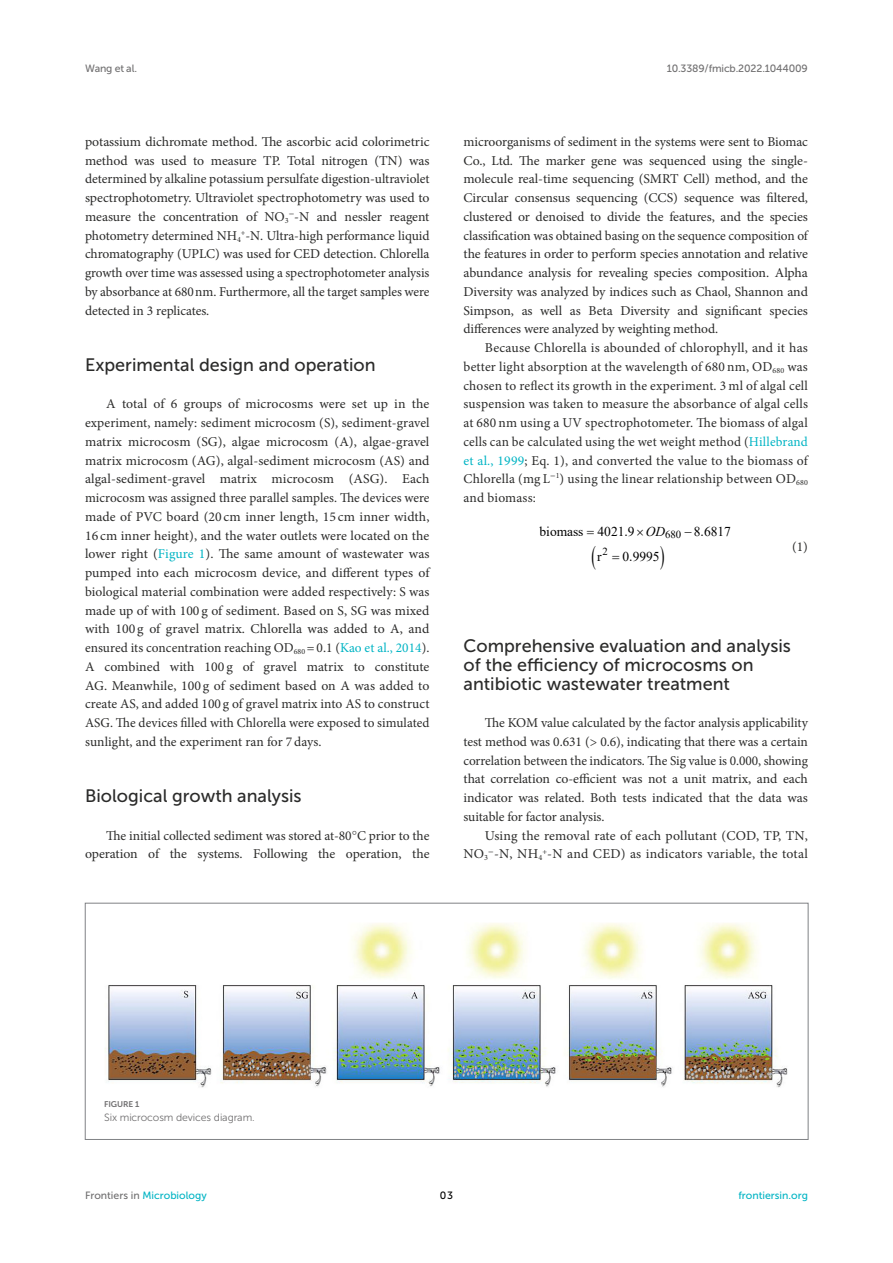
<style>
.page{position:relative;width:893px;height:1263px;background:#fff}
.page>*{position:absolute;margin:0;border:0;box-sizing:border-box;transform-origin:0 0}
.HEAD_2{font:18px/18.8px "Museo Sans 500";color:#2b2b2a}
.TEXT_FLUSH{font:13.5px/18.8px "Minion Pro";letter-spacing:-.005em;color:#2b2b2a;text-align:justify}
.TEXT{font:13.5px/18.8px "Minion Pro";letter-spacing:.005em;color:#2b2b2a;text-align:justify}
.spi-math-img{font:13.5px "Times New Roman";color:#000}
.EQ{font:13.5px "Minion Pro";color:#2b2b2a}
.spi-math-img-2{font:italic 13.5px "Times New Roman";color:#000}
.spi-math-img-3{font:10.8px "Times New Roman";color:#000}
.t1{font:10.5px "Museo Sans 500";color:#00b4c4}
.t2{font:10.5px "Museo Sans 500";letter-spacing:-.015em;color:#706f70}
.FIG_LEG{font:10.5px "Museo Sans 300";letter-spacing:-.01em;color:#706f70}
.t3{font:10.5px "Museo Sans 500";color:#000}
.FIG_HD{font:8.25px "Museo Sans 700";letter-spacing:-.01em;color:#706f70}
.s1{color:#00b4c4}
.s2{font-family:"STIX"}
.s3{color:#706f70}
</style>
<div class="page">
<img style="left:105px;top:923px;width:683px;height:165px">
<div style="left:85px;top:903px;width:723px;height:237px;border:1px solid #808285"></div>
<p class="t2" style="left:85px;top:63px;width:53px">Wang et al.</p>
<p class="t2" style="left:667px;top:63px;width:143px">10.3389/fmicb.2022.1044009</p>
<p class="TEXT" style="left:85px;top:132px;width:346px">potassium dichromate method. The ascorbic acid colorimetric method was used to measure TP. Total nitrogen (TN) was determined by alkaline potassium persulfate digestion-ultraviolet spectrophotometry. Ultraviolet spectrophotometry was used to measure the concentration of NO<sub>3</sub><sup>−</sup>-N and nessler reagent photometry determined NH<sub>4</sub><sup>+</sup>-N. Ultra-high performance liquid chromatography (UPLC) was used for CED detection. Chlorella growth over time was assessed using a spectrophotometer analysis by absorbance at 680nm. Furthermore, all the target samples were detected in 3 replicates.</p>
<p class="HEAD_2" style="left:85px;top:355px;width:292px">Experimental design and operation</p>
<p class="TEXT_FLUSH" style="left:85px;top:395px;width:346px;text-indent:21px">A total of 6 groups of microcosms were set up in the experiment, namely: sediment microcosm (S), sediment-gravel matrix microcosm (SG), algae microcosm (A), algae-gravel matrix microcosm (AG), algal-sediment microcosm (AS) and algal-sediment-gravel matrix microcosm (ASG). Each microcosm was assigned three parallel samples. The devices were made of PVC board (20 cm inner length, 15 cm inner width, 16 cm inner height), and the water outlets were located on the lower right (<span class="s1">Figure 1</span>). The same amount of wastewater was pumped into each microcosm device, and different types of biological material combination were added respectively: S was made up of with 100 g of sediment. Based on S, SG was mixed with 100 g of gravel matrix. Chlorella was added to A, and ensured its concentration reaching OD<sub>680</sub> =0.1 (<span class="s1">Kao et al., 2014</span>).<br>A combined with 100 g of gravel matrix to constitute AG. Meanwhile, 100 g of sediment based on A was added to create AS, and added 100 g of gravel matrix into AS to construct ASG. The devices filled with Chlorella were exposed to simulated sunlight, and the experiment ran for 7 days.</p>
<p class="HEAD_2" style="left:85px;top:786px;width:218px">Biological growth analysis</p>
<p class="TEXT_FLUSH" style="left:85px;top:826px;width:346px;text-align:right">The initial collected sediment was stored at-80<span class="s2">°</span>C prior to the operation of the systems. Following the operation, the</p>
<p class="TEXT_FLUSH" style="left:463px;top:132px;width:346px">microorganisms of sediment in the systems were sent to Biomac Co., Ltd. The marker gene was sequenced using the single&shy;molecule real-time sequencing (SMRT Cell) method, and the Circular consensus sequencing (CCS) sequence was filtered, clustered or denoised to divide the features, and the species classification was obtained basing on the sequence composition of the features in order to perform species annotation and relative abundance analysis for revealing species composition. Alpha Diversity was analyzed by indices such as Chaol, Shannon and Simpson, as well as Beta Diversity and significant species differences were analyzed by weighting method.</p>
<p class="TEXT" style="left:463px;top:338px;width:346px;text-indent:21px">Because Chlorella is abounded of chlorophyll, and it has better light absorption at the wavelength of 680 nm, OD<sub>680</sub> was chosen to reflect its growth in the experiment. 3 ml of algal cell suspension was taken to measure the absorbance of algal cells at 680 nm using a UV spectrophotometer. The biomass of algal cells can be calculated using the wet weight method (<span class="s1">Hillebrand et al., 1999</span>; Eq. 1), and converted the value to the biomass of Chlorella (mg L<sup>−</sup><sup>1</sup>) using the linear relationship between OD<sub>680 </sub>and biomass:</p>
<p class="spi-math-img-3" style="left:665px;top:527px;width:18px">680</p>
<p class="spi-math-img-3" style="left:602px;top:543px;width:7px">2</p>
<p class="spi-math-img" style="left:539px;top:521px;width:97px">biomass 4021.9</p>
<p class="spi-math-img" style="left:684px;top:521px;width:48px">−8.6817</p>
<p class="spi-math-img" style="left:597px;top:547px;width:6px">r</p>
<p class="spi-math-img" style="left:622px;top:547px;width:39px">0.9995</p>
<p class="spi-math-img-2" style="left:646px;top:522px;width:21px">OD</p>
<p class="EQ" style="left:792px;top:537px;width:17px">(1)</p>
<p class="HEAD_2" style="left:463px;top:636px;width:329px">Comprehensive evaluation and analysis of the efficiency of microcosms on antibiotic wastewater treatment</p>
<p class="TEXT_FLUSH" style="left:463px;top:713px;width:346px;text-indent:21px">The KOM value calculated by the factor analysis applicability test method was 0.631 (&gt; 0.6), indicating that there was a certain correlation between the indicators. The Sig value is 0.000, showing that correlation co-efficient was not a unit matrix, and each indicator was related. Both tests indicated that the data was suitable for factor analysis.</p>
<p class="TEXT" style="left:463px;top:826px;width:346px;text-align:right">Using the removal rate of each pollutant (COD, TP, TN,<br>NO<sub>3</sub><sup>−</sup>-N, NH<sub>4</sub><sup>+</sup>-N and CED) as indicators variable, the total</p>
<p class="FIG_HD" style="left:104px;top:1099px;width:37px">FIGURE 1</p>
<p class="FIG_LEG" style="left:104px;top:1111px;width:152px">Six microcosm devices diagram.</p>
<p class="t1" style="left:85px;top:1190px;width:123px"><span class="s3">Frontiers in</span> Microbiology</p>
<p class="t3" style="left:440px;top:1190px;width:15px">03</p>
<p class="t1" style="left:738px;top:1190px;width:71px">frontiersin.org</p>
</div>
